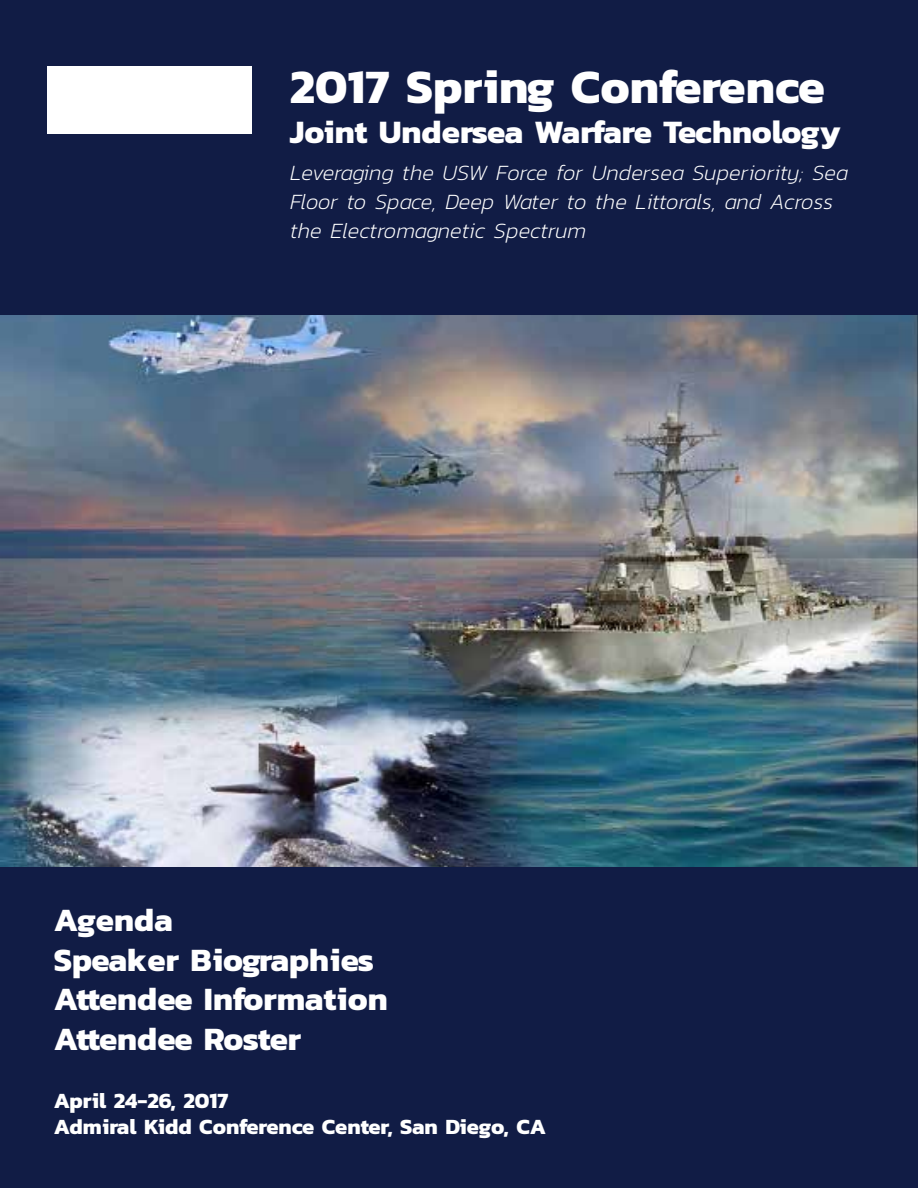
<style>
.page{position:relative;width:918px;height:1188px;background:#fff}
.page>*{position:absolute;margin:0;border:0;box-sizing:border-box;transform-origin:0 0}
.t1{font:700 48.75px "Kanit";color:#fff}
.t2{font:700 33.15px "Kanit";letter-spacing:-.01em;color:#fff}
.t3{font:700 33px/39.8px "Kanit";color:#fff}
.t4{font:italic 200 22.2px/28.8px "Kanit";color:#fff}
.t5{font:700 22.05px/26.4px "Kanit";color:#fff}
</style>
<div class="page">
<img style="left:0;top:315px;width:918px;height:552px">
<div style="left:0;top:0;width:918px;height:315px;background:#111c45"></div>
<div style="left:48px;top:66px;width:203px;height:68px;background:#fff"></div>
<div style="left:0;top:867px;width:918px;height:321px;background:#111c45"></div>
<h1 class="t1" style="left:290px;top:48px;width:537px">2017 Spring Conference</h1>
<h2 class="t2" style="left:290px;top:106px;width:552px">Joint Undersea Warfare Technology</h2>
<p class="t4" style="left:290px;top:158px;width:559px">Leveraging the USW Force for Undersea Superiority; Sea<br>Floor to Space, Deep Water to the Littorals, and Across the Electromagnetic Spectrum</p>
<h3 class="t3" style="left:54px;top:899px;width:335px">Agenda<br>Speaker Biographies<br>Attendee Information<br>Attendee Roster</h3>
<p class="t5" style="left:54px;top:1086px;width:494px">April 24-26, 2017<br>Admiral Kidd Conference Center, San Diego, CA</p>
</div>
